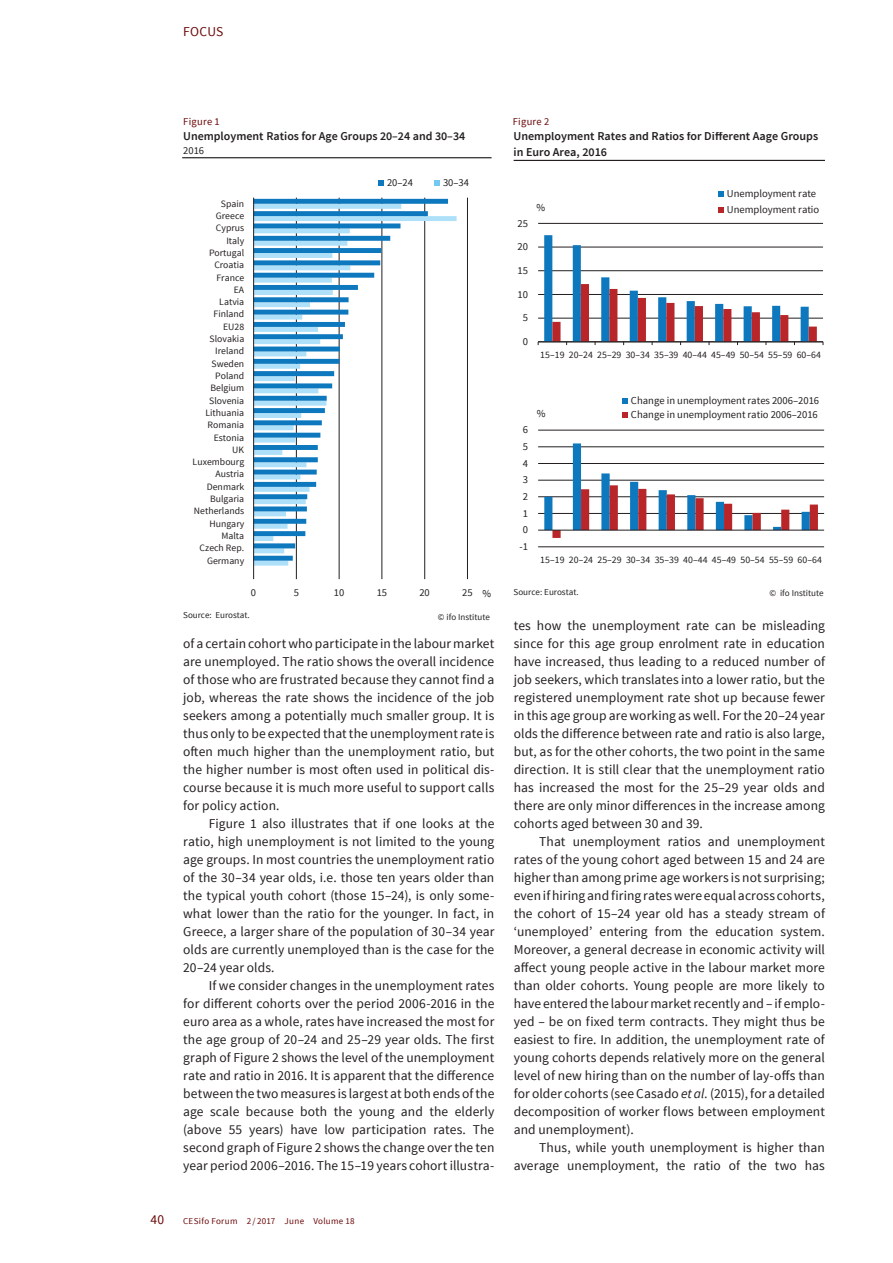
<style>
.page{position:relative;width:893px;height:1263px;background:#fff}
.page>*{position:absolute;margin:0;border:0;box-sizing:border-box;transform-origin:0 0}
.t1{font:13.5px/18px "Source Sans Pro";letter-spacing:.005em;color:#231f20;text-align:justify}
.t2{font:13.5px "Source Sans Pro";letter-spacing:.015em;color:#6c0809}
.t3{font:600 12px/15.3px "Source Sans Pro";color:#231f20}
.t4{font:10.65px/15.3px "Source Sans Pro";color:#231f20}
.t5{font:10.5px "Source Sans Pro";color:#231f20}
.t6{font:10.5px "Source Sans Pro";letter-spacing:.025em;color:#6c0809}
.t7{font:9.75px "Source Sans Pro";letter-spacing:.005em;color:#231f20}
.t8{font:9px "Source Sans Pro";color:#231f20}
.t9{font:9px "Source Sans Pro";letter-spacing:.035em;color:#6c0809}
.s1{font-style:italic}
</style>
<div class="page">
<hr style="left:467px;top:198px;width:1px;height:381px;background:#231f20">
<hr style="left:424px;top:198px;width:1px;height:381px;background:#231f20">
<hr style="left:382px;top:198px;width:1px;height:381px;background:#231f20">
<hr style="left:339px;top:198px;width:1px;height:381px;background:#231f20">
<hr style="left:296px;top:198px;width:1px;height:381px;background:#231f20">
<svg style="left:254px;top:199px;width:194px;height:362px"></svg>
<hr style="left:253px;top:198px;width:1px;height:381px;background:#231f20">
<svg style="left:378px;top:180px;width:6px;height:6px"></svg>
<svg style="left:434px;top:180px;width:6px;height:6px"></svg>
<hr style="left:182px;top:157px;width:310px;height:1px;background:#231f20">
<hr style="left:538px;top:223px;width:285px;height:1px;background:#231f20">
<hr style="left:538px;top:247px;width:285px;height:1px;background:#231f20">
<hr style="left:538px;top:270px;width:285px;height:1px;background:#231f20">
<hr style="left:538px;top:294px;width:285px;height:1px;background:#231f20">
<hr style="left:538px;top:318px;width:285px;height:1px;background:#231f20">
<hr style="left:538px;top:341px;width:285px;height:1px;background:#231f20">
<svg style="left:538px;top:235px;width:279px;height:110px"></svg>
<svg style="left:718px;top:191px;width:6px;height:6px"></svg>
<svg style="left:718px;top:207px;width:6px;height:6px"></svg>
<hr style="left:514px;top:160px;width:310px;height:1px;background:#231f20">
<hr style="left:538px;top:430px;width:286px;height:1px;background:#231f20">
<hr style="left:538px;top:446px;width:286px;height:1px;background:#231f20">
<hr style="left:538px;top:463px;width:286px;height:1px;background:#231f20">
<hr style="left:538px;top:480px;width:286px;height:1px;background:#231f20">
<hr style="left:538px;top:496px;width:286px;height:1px;background:#231f20">
<hr style="left:538px;top:513px;width:286px;height:1px;background:#231f20">
<hr style="left:538px;top:546px;width:286px;height:1px;background:#231f20">
<svg style="left:544px;top:443px;width:274px;height:95px"></svg>
<hr style="left:538px;top:530px;width:286px;height:1px;background:#231f20">
<svg style="left:622px;top:398px;width:6px;height:6px"></svg>
<svg style="left:622px;top:412px;width:6px;height:6px"></svg>
<p class="t2" style="left:183px;top:23px;width:42px">FOCUS</p>
<p class="t2" style="left:151px;top:1211px;width:15px">40</p>
<p class="t6" style="left:183px;top:114px;width:38px">Figure 1</p>
<p class="t3" style="left:183px;top:129px;width:284px">Unemployment Ratios for Age Groups 20–24 and 30–34</p>
<p class="t5" style="left:183px;top:144px;width:22px">2016</p>
<p class="t7" style="left:221px;top:197px;width:25px">Spain</p>
<p class="t7" style="left:216px;top:210px;width:30px">Greece</p>
<p class="t7" style="left:216px;top:222px;width:30px">Cyprus</p>
<p class="t7" style="left:226px;top:234px;width:19px">Italy</p>
<p class="t7" style="left:209px;top:247px;width:37px">Portugal</p>
<p class="t7" style="left:214px;top:259px;width:31px">Croatia</p>
<p class="t7" style="left:216px;top:271px;width:29px">France</p>
<p class="t7" style="left:234px;top:284px;width:12px">EA</p>
<p class="t7" style="left:219px;top:296px;width:26px">Latvia</p>
<p class="t7" style="left:213px;top:308px;width:32px">Finland</p>
<p class="t7" style="left:223px;top:320px;width:23px">EU28</p>
<p class="t7" style="left:210px;top:333px;width:36px">Slovakia</p>
<p class="t7" style="left:215px;top:345px;width:30px">Ireland</p>
<p class="t7" style="left:212px;top:357px;width:34px">Sweden</p>
<p class="t7" style="left:215px;top:370px;width:31px">Poland</p>
<p class="t7" style="left:210px;top:382px;width:35px">Belgium</p>
<p class="t7" style="left:209px;top:394px;width:37px">Slovenia</p>
<p class="t7" style="left:205px;top:407px;width:40px">Lithuania</p>
<p class="t7" style="left:207px;top:419px;width:38px">Romania</p>
<p class="t7" style="left:214px;top:431px;width:32px">Estonia</p>
<p class="t7" style="left:232px;top:443px;width:13px">UK</p>
<p class="t7" style="left:193px;top:456px;width:53px">Luxembourg</p>
<p class="t7" style="left:215px;top:468px;width:30px">Austria</p>
<p class="t7" style="left:207px;top:480px;width:39px">Denmark</p>
<p class="t7" style="left:210px;top:493px;width:36px">Bulgaria</p>
<p class="t7" style="left:194px;top:505px;width:52px">Netherlands</p>
<p class="t7" style="left:209px;top:517px;width:36px">Hungary</p>
<p class="t7" style="left:221px;top:530px;width:24px">Malta</p>
<p class="t7" style="left:200px;top:542px;width:46px">Czech Rep.</p>
<p class="t7" style="left:207px;top:554px;width:39px">Germany</p>
<p class="t5" style="left:387px;top:176px;width:27px">20–24</p>
<p class="t5" style="left:443px;top:176px;width:27px">30–34</p>
<p class="t5" style="left:251px;top:586px;width:7px">0</p>
<p class="t5" style="left:294px;top:586px;width:7px">5</p>
<p class="t5" style="left:334px;top:586px;width:12px">10</p>
<p class="t5" style="left:377px;top:586px;width:12px">15</p>
<p class="t5" style="left:419px;top:586px;width:12px">20</p>
<p class="t5" style="left:462px;top:586px;width:12px">25</p>
<p class="t5" style="left:482px;top:587px;width:10px">%</p>
<p class="t8" style="left:183px;top:610px;width:68px">Source: Eurostat.</p>
<p class="t8" style="left:438px;top:612px;width:53px">© ifo Institute</p>
<p class="t1" style="left:183px;top:635px;width:313px">of a certain cohort who participate in the labour market are unemployed. The ratio shows the overall incidence of those who are frustrated because they cannot find a job, whereas the rate shows the incidence of the job seekers among a potentially much smaller group. It is thus only to be expected that the unemployment rate is often much higher than the unemployment ratio, but the higher number is most often used in political dis&shy;course because it is much more useful to support calls for policy action.</p>
<p class="t1" style="left:183px;top:815px;width:313px;text-indent:26px">Figure 1 also illustrates that if one looks at the ratio, high unemployment is not limited to the young age groups. In most countries the unemployment ratio of the 30–34 year olds, i.e. those ten years older than the typical youth cohort (those 15–24), is only some&shy;what lower than the ratio for the younger. In fact, in Greece, a larger share of the population of 30–34 year olds are currently unemployed than is the case for the 20–24 year olds.</p>
<p class="t1" style="left:183px;top:977px;width:313px;text-indent:26px">If we consider changes in the unemployment rates for different cohorts over the period 2006-2016 in the euro area as a whole, rates have increased the most for the age group of 20–24 and 25–29 year olds. The first graph of Figure 2 shows the level of the unemployment rate and ratio in 2016. It is apparent that the difference between the two measures is largest at both ends of the age scale because both the young and the elderly (above 55 years) have low participation rates. The second graph of Figure 2 shows the change over the ten year period 2006–2016. The 15–19 years cohort illustra-</p>
<p class="t9" style="left:183px;top:1215px;width:173px">CESifo Forum 2 / 2017 June Volume 18</p>
<p class="t6" style="left:513px;top:115px;width:38px">Figure 2</p>
<p class="t3" style="left:514px;top:129px;width:306px">Unemployment Rates and Ratios for Different Aage Groups in Euro Area, 2016</p>
<p class="t4" style="left:518px;top:215px;width:12px">25</p>
<p class="t4" style="left:518px;top:239px;width:12px">20</p>
<p class="t4" style="left:518px;top:263px;width:12px">15</p>
<p class="t4" style="left:518px;top:287px;width:12px">10</p>
<p class="t4" style="left:523px;top:310px;width:7px">5</p>
<p class="t4" style="left:523px;top:334px;width:7px">0</p>
<p class="t4" style="left:537px;top:200px;width:10px">%</p>
<p class="t4" style="left:727px;top:186px;width:94px">Unemployment rate<br>Unemployment ratio</p>
<p class="t7" style="left:540px;top:349px;width:282px">15–19 20–24 25–29 30–34 35–39 40–44 45–49 50–54 55–59 60–64</p>
<p class="t4" style="left:523px;top:422px;width:7px">6</p>
<p class="t4" style="left:523px;top:439px;width:7px">5</p>
<p class="t4" style="left:523px;top:455px;width:7px">4</p>
<p class="t4" style="left:523px;top:472px;width:7px">3</p>
<p class="t4" style="left:523px;top:489px;width:7px">2</p>
<p class="t4" style="left:523px;top:506px;width:7px">1</p>
<p class="t4" style="left:523px;top:522px;width:7px">0</p>
<p class="t4" style="left:519px;top:539px;width:10px">-1</p>
<p class="t4" style="left:537px;top:406px;width:10px">%</p>
<p class="t4" style="left:631px;top:393px;width:190px;line-height:14.7px">Change in unemployment rates 2006–2016<br>Change in unemployment ratio 2006–2016</p>
<p class="t7" style="left:540px;top:554px;width:283px">15–19 20–24 25–29 30–34 35–39 40–44 45–49 50–54 55–59 60–64</p>
<p class="t8" style="left:514px;top:587px;width:67px">Source: Eurostat.</p>
<p class="t8" style="left:770px;top:587px;width:56px">© ifo Institute</p>
<p class="t1" style="left:514px;top:617px;width:313px">tes how the unemployment rate can be misleading since for this age group enrolment rate in education have increased, thus leading to a reduced number of job seekers, which translates into a lower ratio, but the registered unemployment rate shot up because fewer in this age group are working as well. For the 20–24 year olds the difference between rate and ratio is also large, but, as for the other cohorts, the two point in the same direction. It is still clear that the unemployment ratio has increased the most for the 25–29 year olds and there are only minor differences in the increase among cohorts aged between 30 and 39.</p>
<p class="t1" style="left:514px;top:833px;width:313px;text-indent:26px">That unemployment ratios and unemployment rates of the young cohort aged between 15 and 24 are higher than among prime age workers is not surprising; even if hiring and firing rates were equal across cohorts, the cohort of 15–24 year old has a steady stream of ‘unemployed’ entering from the education system.<br>Moreover, a general decrease in economic activity will affect young people active in the labour market more than older cohorts. Young people are more likely to have entered the labour market recently and – if emplo&shy;yed – be on fixed term contracts. They might thus be easiest to fire. In addition, the unemployment rate of young cohorts depends relatively more on the general level of new hiring than on the number of lay-offs than for older cohorts (see Casado <span class="s1">et al.</span> (2015), for a detailed decomposition of worker flows between employment and unemployment).</p>
<p class="t1" style="left:514px;top:1138px;width:313px;text-align:right">Thus, while youth unemployment is higher than average unemployment, the ratio of the two has</p>
</div>
